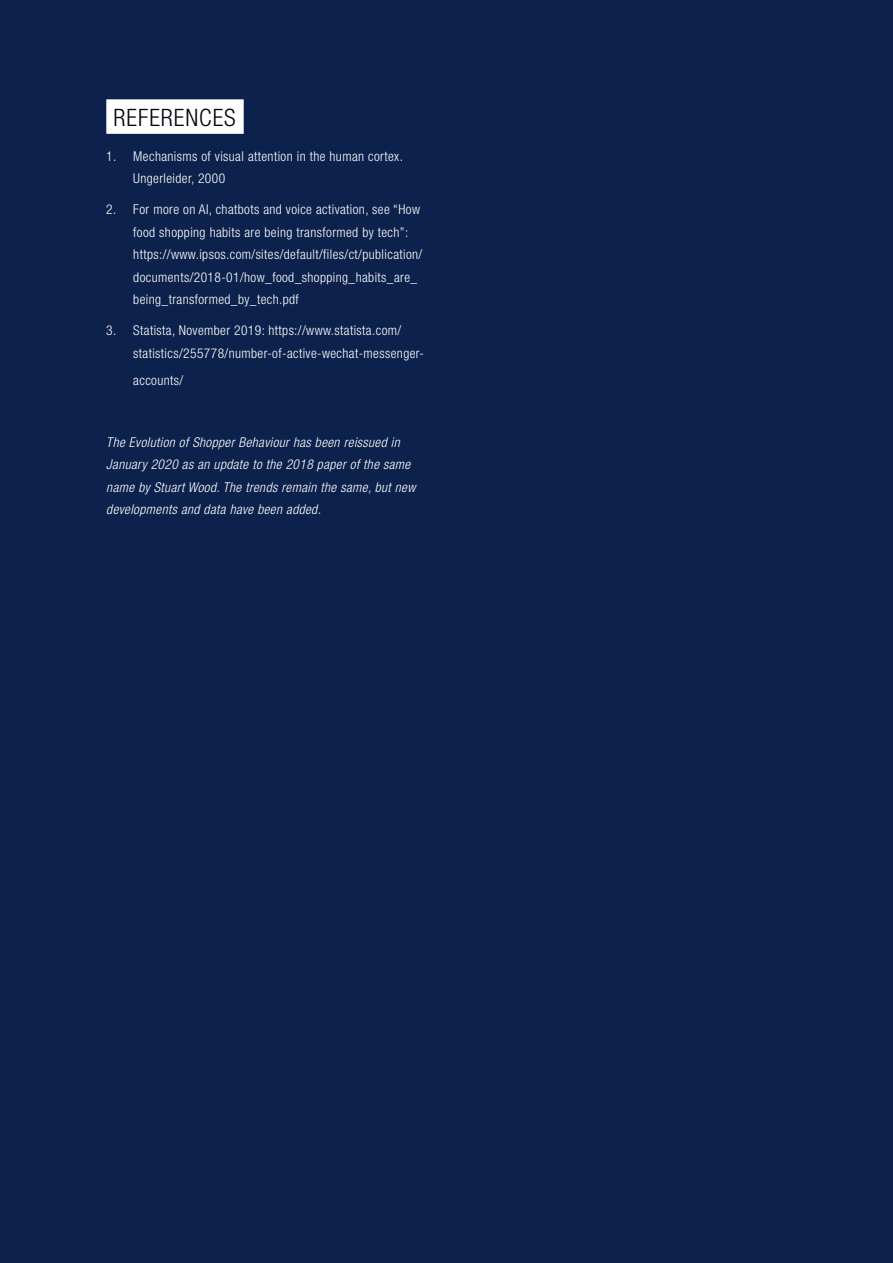
<style>
.page{position:relative;width:893px;height:1263px;background:#0c224c}
.page>*{position:absolute;margin:0;border:0;box-sizing:border-box;transform-origin:0 0}
.t1{font:300 condensed 24px "Helvetica Neue LT Std";letter-spacing:.035em;color:#01040a}
.t2{font:300 condensed 13.5px/22.5px "Helvetica Neue LT Std";letter-spacing:.03em;color:#fff}
.t3{font:italic 300 condensed 13.5px/22.5px "Helvetica Neue LT Std";letter-spacing:.03em;color:#fff}
</style>
<div class="page">
<div style="left:106px;top:99px;width:138px;height:35px;background:#fff"></div>
<h1 class="t1" style="left:114px;top:103px;width:124px">REFERENCES</h1>
<p class="t2" style="left:133px;top:145px;width:271px;text-indent:-27px">1. Mechanisms of visual attention in the human cortex.<br>Ungerleider, 2000</p>
<p class="t2" style="left:133px;top:198px;width:291px;text-indent:-27px">2. For more on AI, chatbots and voice activation, see “How food shopping habits are being transformed by tech”: https://www.ipsos.com/sites/default/files/ct/publication/ documents/2018-01/how_food_shopping_habits_are_ being_transformed_by_tech.pdf</p>
<p class="t2" style="left:133px;top:319px;width:292px;text-indent:-27px">3. Statista, November 2019: https://www.statista.com/ statistics/255778/number-of-active-wechat-messenger-</p>
<p class="t2" style="left:133px;top:369px;width:51px">accounts/</p>
<p class="t3" style="left:106px;top:431px;width:311px">The Evolution of Shopper Behaviour has been reissued in January 2020 as an update to the 2018 paper of the same name by Stuart Wood. The trends remain the same, but new developments and data have been added.</p>
</div>
